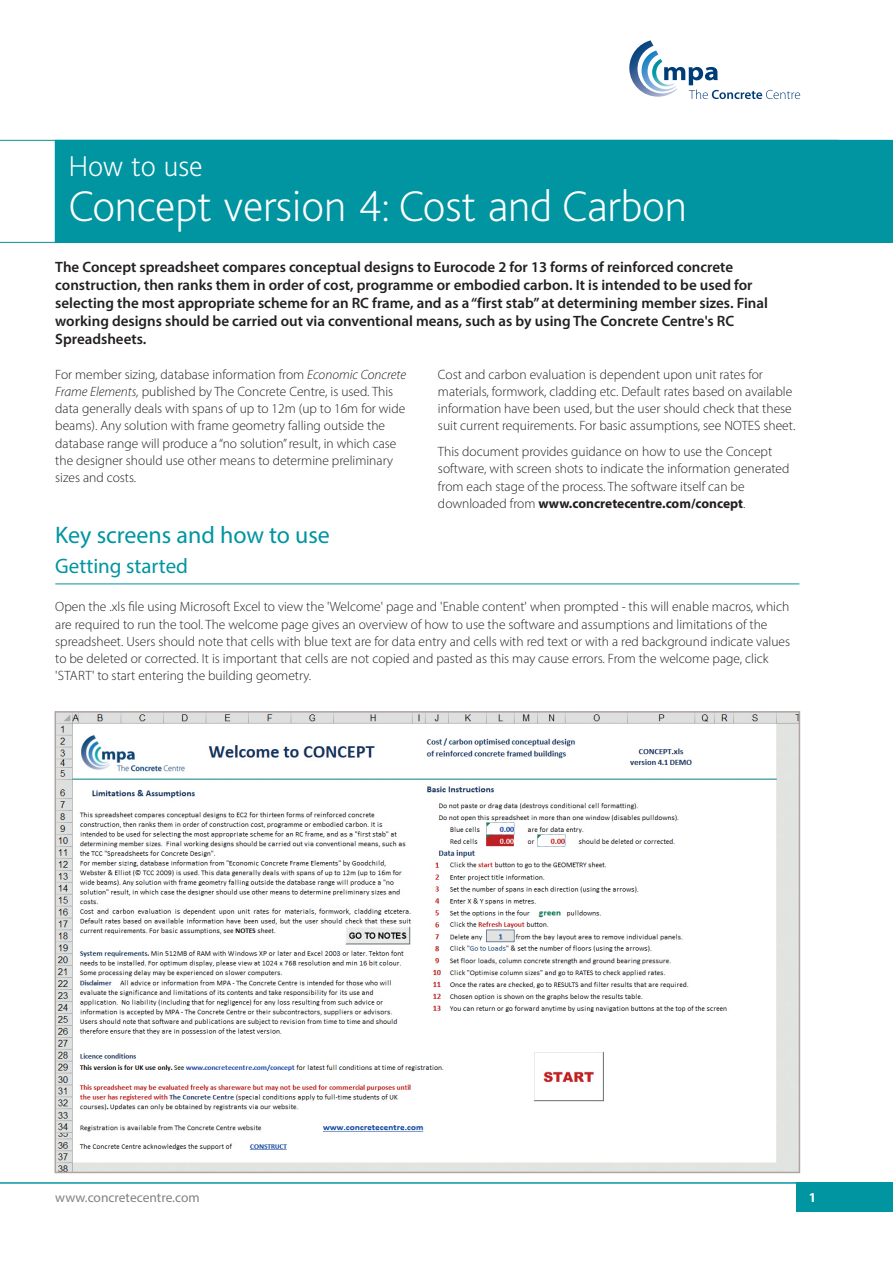
<style>
.page{position:relative;width:893px;height:1263px;background:#fff}
.page>*{position:absolute;margin:0;border:0;box-sizing:border-box;transform-origin:0 0}
.t1{font:200 45px "Bliss";letter-spacing:-.005em;color:#fff}
.t2{font:200 30px "Bliss";letter-spacing:-.005em;color:#fff}
.t3{font:24px "Myriad Pro";color:#0095a1}
.t4{font:21px "Myriad Pro";color:#0095a1}
.t5{font:600 15px/18px "Myriad Pro";color:#231f20}
.t6{font:300 13.5px/17.2px "Myriad Pro";color:#231f20}
.t7{font:13.5px "Myriad Pro";color:#808285}
.t8{font:700 13.5px "Myriad Pro";color:#fff}
.s1{font-style:italic}
.s2{font-weight:700}
</style>
<div class="page">
<div style="left:796px;top:1182px;width:97px;height:30px;background:#0095a1"></div>
<hr style="left:0;top:1182px;width:893px;height:2px;background:#0095a1">
<div style="left:55px;top:140px;width:838px;height:103px;background:#0095a1"></div>
<hr style="left:55px;top:583px;width:744px;height:1px;background:#0095a1">
<img style="left:58px;top:714px;width:739px;height:456px">
<div style="left:55px;top:711px;width:745px;height:462px;border:2px solid #ada5a3"></div>
<svg style="left:629px;top:40px;width:171px;height:59px"></svg>
<h2 class="t2" style="left:68px;top:151px;width:136px">How to use</h2>
<h1 class="t1" style="left:68px;top:183px;width:620px">Concept version 4: Cost and Carbon</h1>
<p class="t5" style="left:55px;top:258px;width:714px">The Concept spreadsheet compares conceptual designs to Eurocode 2 for 13 forms of reinforced concrete construction, then ranks them in order of cost, programme or embodied carbon. It is intended to be used for selecting the most appropriate scheme for an RC frame, and as a “first stab” at determining member sizes. Final working designs should be carried out via conventional means, such as by using The Concrete Centre's RC Spreadsheets.</p>
<p class="t6" style="left:55px;top:365px;width:352px">For member sizing, database information from <span class="s1">Economic Concrete Frame Elements,</span> published by The Concrete Centre, is used. This data generally deals with spans of up to 12m (up to 16m for wide beams). Any solution with frame geometry falling outside the database range will produce a “no solution” result, in which case the designer should use other means to determine preliminary sizes and costs.</p>
<p class="t6" style="left:438px;top:365px;width:359px">Cost and carbon evaluation is dependent upon unit rates for materials, formwork, cladding etc. Default rates based on available information have been used, but the user should check that these suit current requirements. For basic assumptions, see NOTES sheet.</p>
<p class="t6" style="left:438px;top:443px;width:353px">This document provides guidance on how to use the Concept software, with screen shots to indicate the information generated from each stage of the process. The software itself can be downloaded from <span class="s2">www.concretecentre.com/concept</span>.</p>
<h3 class="t3" style="left:55px;top:520px;width:276px">Key screens and how to use</h3>
<h3 class="t4" style="left:55px;top:553px;width:134px">Getting started</h3>
<p class="t6" style="left:55px;top:598px;width:736px">Open the .xls file using Microsoft Excel to view the 'Welcome' page and 'Enable content' when prompted - this will enable macros, which are required to run the tool. The welcome page gives an overview of how to use the software and assumptions and limitations of the spreadsheet. Users should note that cells with blue text are for data entry and cells with red text or with a red background indicate values to be deleted or corrected. It is important that cells are not copied and pasted as this may cause errors. From the welcome page, click 'START' to start entering the building geometry.</p>
<p class="t7" style="left:55px;top:1189px;width:146px">www.concretecentre.com</p>
<p class="t8" style="left:809px;top:1188px;width:9px">1</p>
</div>
